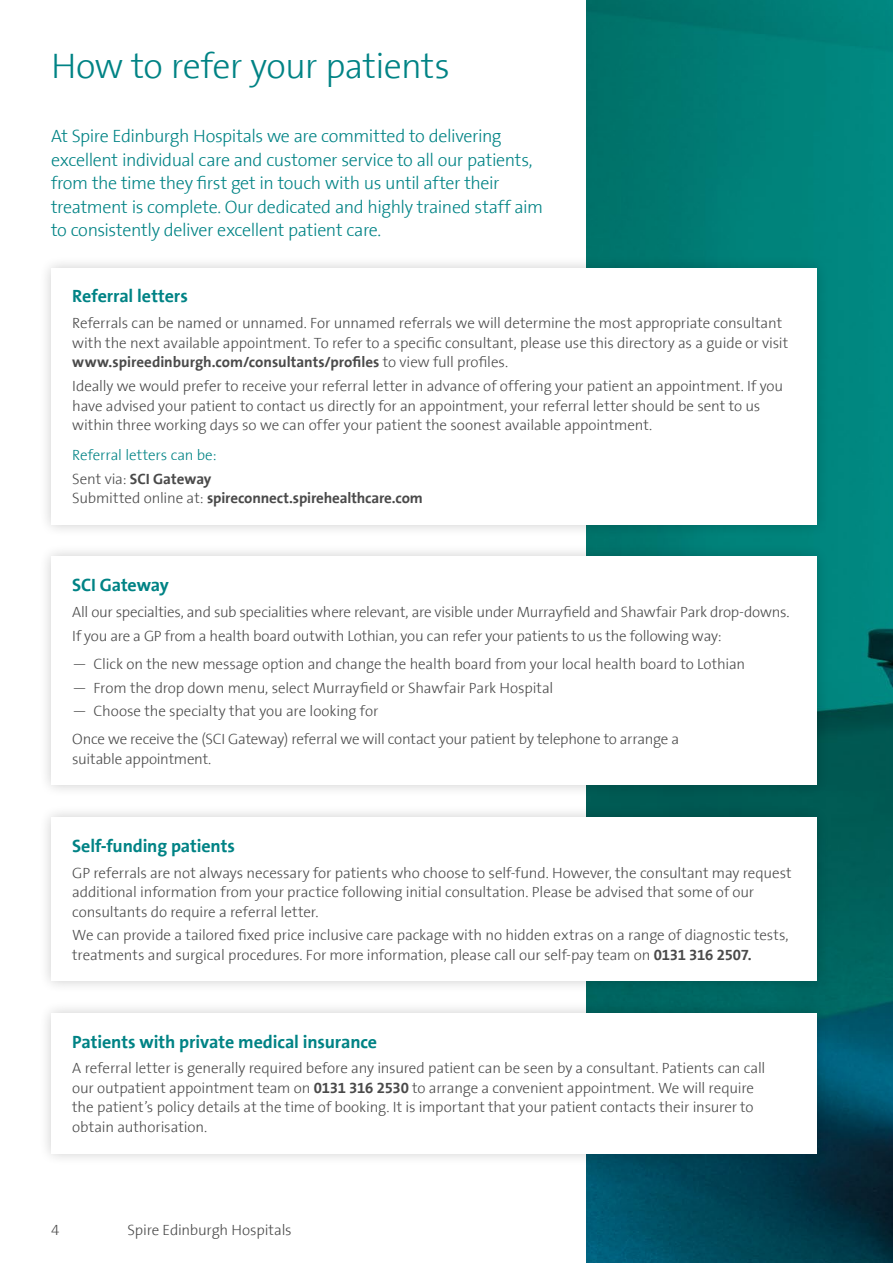
<style>
.page{position:relative;width:893px;height:1263px;background:#fff}
.page>*{position:absolute;margin:0;border:0;box-sizing:border-box;transform-origin:0 0}
.t1{font:300 36px "The Sans Spire";letter-spacing:-.02em;color:#008385}
.t2{font:300 18px/23.4px "The Sans Spire";letter-spacing:-.025em;color:#008385}
.t3{font:700 18px "The Sans Spire";letter-spacing:-.005em;color:#008385}
.t4{font:300 15px/19.5px "The Sans Spire";letter-spacing:-.01em;color:#4a4a4a}
.t5{font:700 15px "The Sans Spire";letter-spacing:-.01em;color:#4a4a4a}
.t6{font:300 15px/23.7px "The Sans Spire";letter-spacing:-.005em;color:#008385}
.s1{font-weight:700}
.s2{color:#4a4a4a}
.s3{font-weight:700;color:#4a4a4a}
.s4{font-weight:300}
</style>
<div class="page">
<img style="left:587px;top:0;width:306px;height:1263px">
<div style="left:38px;top:544px;width:791px;height:254px;background:#000;opacity:.2"></div>
<div style="left:51px;top:557px;width:765px;height:228px;background:#fff"></div>
<div style="left:38px;top:804px;width:791px;height:190px;background:#000;opacity:.2"></div>
<div style="left:51px;top:817px;width:765px;height:164px;background:#fff"></div>
<div style="left:38px;top:1000px;width:791px;height:166px;background:#000;opacity:.2"></div>
<div style="left:51px;top:1013px;width:765px;height:140px;background:#fff"></div>
<div style="left:38px;top:255px;width:791px;height:282px;background:#000;opacity:.2"></div>
<div style="left:51px;top:268px;width:765px;height:257px;background:#fff"></div>
<h1 class="t1" style="left:51px;top:45px;width:400px">How to refer your patients</h1>
<p class="t2" style="left:51px;top:125px;width:494px">At Spire Edinburgh Hospitals we are committed to delivering excellent individual care and customer service to all our patients, from the time they first get in touch with us until after their treatment is complete. Our dedicated and highly trained staff aim to consistently deliver excellent patient care.</p>
<p class="t3" style="left:72px;top:286px;width:117px">Referral letters</p>
<p class="t4" style="left:72px;top:314px;width:717px">Referrals can be named or unnamed. For unnamed referrals we will determine the most appropriate consultant with the next available appointment. To refer to a specific consultant, please use this directory as a guide or visit <span class="s1">www.spireedinburgh.com/consultants/profiles</span> to view full profiles.</p>
<p class="t4" style="left:72px;top:376px;width:712px">Ideally we would prefer to receive your referral letter in advance of offering your patient an appointment. If you have advised your patient to contact us directly for an appointment, your referral letter should be sent to us within three working days so we can offer your patient the soonest available appointment.</p>
<p class="t6" style="left:72px;top:443px;width:146px">Referral letters can be:<br><span class="s2">Sent via:</span> <span class="s3">SCI Gateway</span></p>
<p class="t5" style="left:72px;top:489px;width:352px"><span class="s4">Submitted online at:</span> spireconnect.spirehealthcare.com</p>
<p class="t3" style="left:72px;top:574px;width:98px">SCI Gateway</p>
<p class="t4" style="left:72px;top:600px;width:719px;line-height:23.7px">All our specialties, and sub specialities where relevant, are visible under Murrayfield and Shawfair Park drop-downs.<br>If you are a GP from a health board outwith Lothian, you can refer your patients to us the following way:</p>
<p class="t4" style="left:72px;top:654px;width:674px">— Click on the new message option and change the health board from your local health board to Lothian</p>
<p class="t4" style="left:72px;top:678px;width:483px">— From the drop down menu, select Murrayfield or Shawfair Park Hospital</p>
<p class="t4" style="left:72px;top:697px;width:608px;line-height:28px">— Choose the specialty that you are looking for<br>Once we receive the (SCI Gateway) referral we will contact your patient by telephone to arrange a</p>
<p class="t4" style="left:72px;top:749px;width:141px">suitable appointment.</p>
<p class="t3" style="left:72px;top:835px;width:164px">Self-funding patients</p>
<p class="t4" style="left:72px;top:863px;width:721px">GP referrals are not always necessary for patients who choose to self-fund. However, the consultant may request additional information from your practice following initial consultation. Please be advised that some of our consultants do require a referral letter.</p>
<p class="t4" style="left:72px;top:926px;width:718px">We can provide a tailored fixed price inclusive care package with no hidden extras on a range of diagnostic tests, treatments and surgical procedures. For more information, please call our self-pay team on <span class="s1">0131 316 2507.</span></p>
<p class="t3" style="left:72px;top:1031px;width:306px">Patients with private medical insurance</p>
<p class="t4" style="left:72px;top:1059px;width:695px">A referral letter is generally required before any insured patient can be seen by a consultant. Patients can call our outpatient appointment team on <span class="s1">0131 316 2530</span> to arrange a convenient appointment. We will require the patient’s policy details at the time of booking. It is important that your patient contacts their insurer to obtain authorisation.</p>
<p class="t4" style="left:51px;top:1220px;width:10px">4</p>
<p class="t4" style="left:128px;top:1220px;width:166px">Spire Edinburgh Hospitals</p>
</div>
